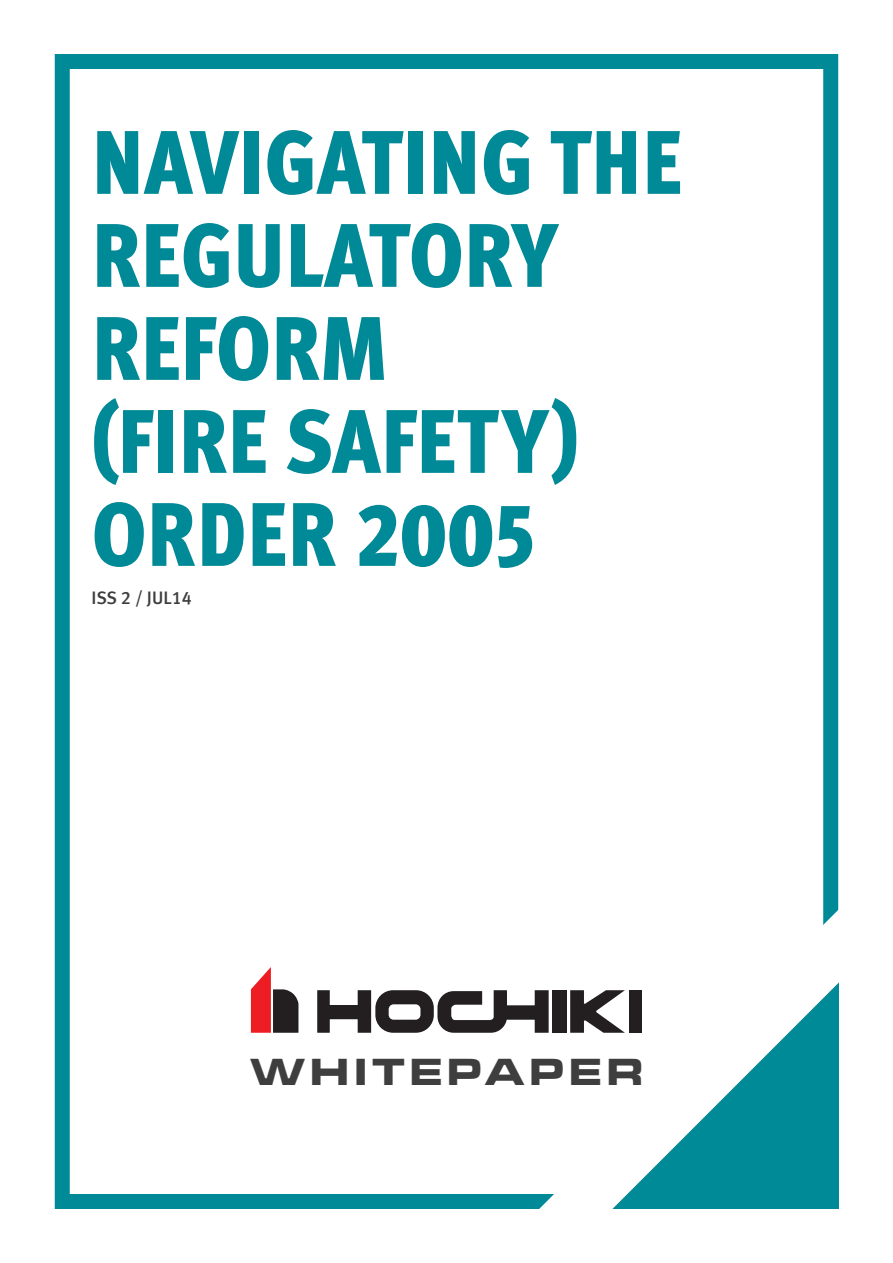
<style>
.page{position:relative;width:893px;height:1263px;background:#fff}
.page>*{position:absolute;margin:0;border:0;box-sizing:border-box;transform-origin:0 0}
.t1{font:900 condensed 90px/93px "Meta Pro";letter-spacing:.005em;color:#008996}
.t2{font:39px "Microgramma D Bold Exte";letter-spacing:.155em;color:#3e3e3f}
.t3{font:18px "Meta Medium CELF";color:#3e3e3f}
</style>
<div class="page">
<div style="left:55px;top:54px;width:783px;height:1155px;border:15px solid #008996"></div>
<svg style="left:251px;top:967px;width:47px;height:66px"></svg>
<svg style="left:317px;top:990px;width:168px;height:43px"></svg>
<svg style="left:485px;top:855px;width:354px;height:354px"></svg>
<svg style="left:612px;top:982px;width:227px;height:227px"></svg>
<p class="t1" style="left:91px;top:112px;width:592px">NAVIGATING THE<br>REGULATORY<br>REFORM<br>(FIRE SAFETY)</p>
<p class="t1" style="left:92px;top:484px;width:444px">ORDER 2005</p>
<p class="t3" style="left:91px;top:586px;width:102px">ISS 2 / JUL14</p>
<p class="t2" style="left:251px;top:1046px;width:393px">WHITEPAPER</p>
</div>
